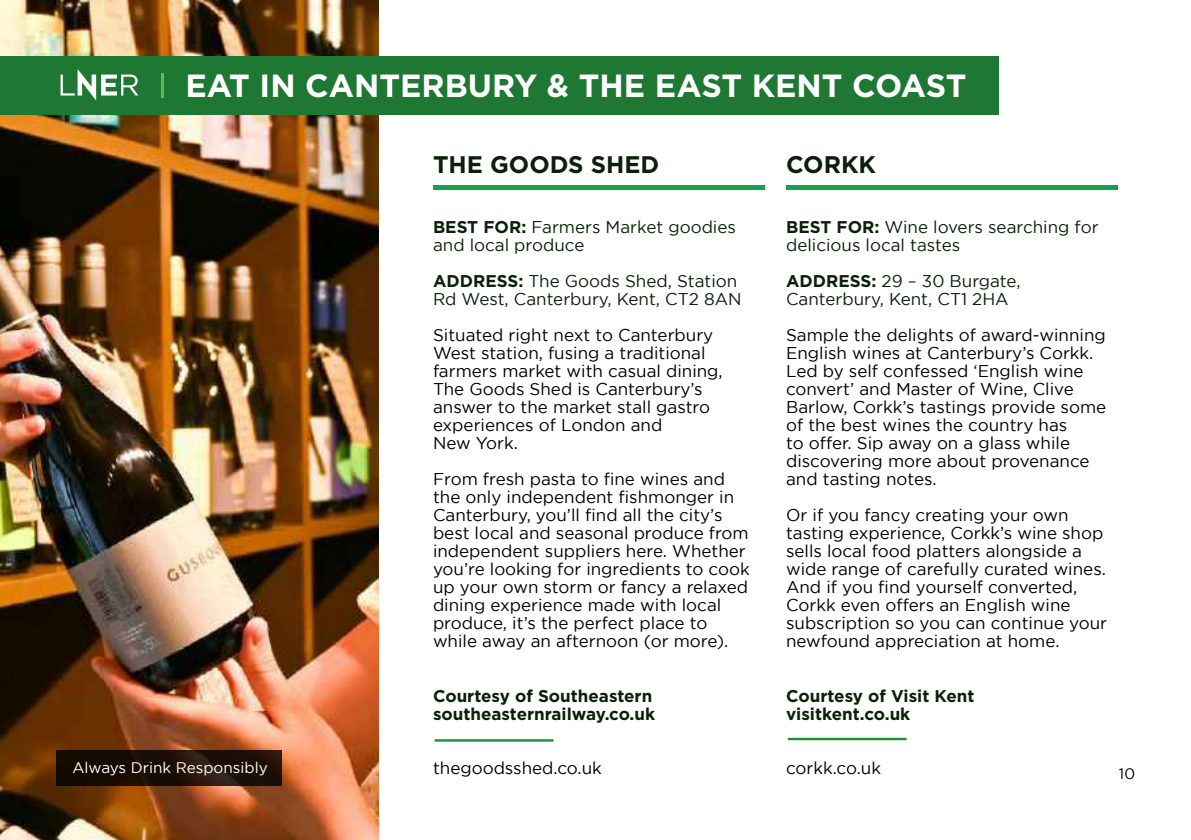
<style>
.page{position:relative;width:1191px;height:840px;background:#fff}
.page>*{position:absolute;margin:0;border:0;box-sizing:border-box;transform-origin:0 0}
.t1{font:700 32px "Gotham";color:#fff}
.t2{font:700 24px "Gotham";color:#0b2009}
.t3{font:17px/18px "Gotham";color:#000}
.t4{font:17px/18px "Gotham";color:#0b2009}
.t5{font:700 17px/18px "Gotham";color:#0b2009}
.t6{font:15.4px "Gotham";color:#fff}
.t7{font:15px "Gotham";color:#000}
.s1{font-weight:700}
</style>
<div class="page">
<img style="left:0;top:0;width:378px;height:839px">
<svg style="left:56px;top:749px;width:226px;height:36px;background:#201007"></svg>
<hr style="left:786px;top:185px;width:331px;height:4px;background:#19a04e">
<hr style="left:788px;top:737px;width:118px;height:2px;background:#1d8d38">
<hr style="left:433px;top:185px;width:331px;height:4px;background:#19a04e">
<hr style="left:435px;top:738px;width:118px;height:3px;background:#1d8d38">
<div style="left:0;top:56px;width:998px;height:59px;background:#1e7833"></div>
<svg style="left:61px;top:69px;width:77px;height:32px"></svg>
<hr style="left:161px;top:73px;width:3px;height:25px;background:#69b650">
<h1 class="t1" style="left:185px;top:64px;width:782px">EAT IN CANTERBURY &amp; THE EAST KENT COAST</h1>
<p class="t6" style="left:72px;top:758px;width:197px">Always Drink Responsibly</p>
<h2 class="t2" style="left:433px;top:149px;width:228px">THE GOODS SHED</h2>
<p class="t4" style="left:433px;top:217px;width:304px"><span class="s1">BEST FOR:</span> Farmers Market goodies and local produce</p>
<p class="t4" style="left:433px;top:271px;width:310px"><span class="s1">ADDRESS:</span> The Goods Shed, Station<br>Rd West, Canterbury, Kent, CT2 8AN</p>
<p class="t3" style="left:433px;top:325px;width:291px">Situated right next to Canterbury<br>West station, fusing a traditional farmers market with casual dining,<br>The Goods Shed is Canterbury’s answer to the market stall gastro experiences of London and<br>New York.</p>
<p class="t3" style="left:433px;top:469px;width:318px">From fresh pasta to fine wines and the only independent fishmonger in Canterbury, you’ll find all the city’s best local and seasonal produce from independent suppliers here. Whether you’re looking for ingredients to cook up your own storm or fancy a relaxed dining experience made with local produce, it’s the perfect place to while away an afternoon (or more).</p>
<p class="t5" style="left:433px;top:686px;width:224px">Courtesy of Southeastern southeasternrailway.co.uk</p>
<p class="t3" style="left:433px;top:757px;width:170px">thegoodsshed.co.uk</p>
<h2 class="t2" style="left:786px;top:149px;width:92px">CORKK</h2>
<p class="t4" style="left:786px;top:217px;width:314px"><span class="s1">BEST FOR:</span> Wine lovers searching for delicious local tastes</p>
<p class="t4" style="left:786px;top:271px;width:236px"><span class="s1">ADDRESS:</span> 29 – 30 Burgate,<br>Canterbury, Kent, CT1 2HA</p>
<p class="t3" style="left:786px;top:325px;width:322px">Sample the delights of award-winning English wines at Canterbury’s Corkk.<br>Led by self confessed ‘English wine convert’ and Master of Wine, Clive Barlow, Corkk’s tastings provide some of the best wines the country has<br>to offer. Sip away on a glass while discovering more about provenance and tasting notes.</p>
<p class="t3" style="left:786px;top:505px;width:322px">Or if you fancy creating your own tasting experience, Corkk’s wine shop sells local food platters alongside a wide range of carefully curated wines.<br>And if you find yourself converted, Corkk even offers an English wine subscription so you can continue your newfound appreciation at home.</p>
<p class="t5" style="left:786px;top:686px;width:190px">Courtesy of Visit Kent visitkent.co.uk</p>
<p class="t3" style="left:786px;top:757px;width:96px">corkk.co.uk</p>
<p class="t7" style="left:1119px;top:764px;width:18px">10</p>
</div>
